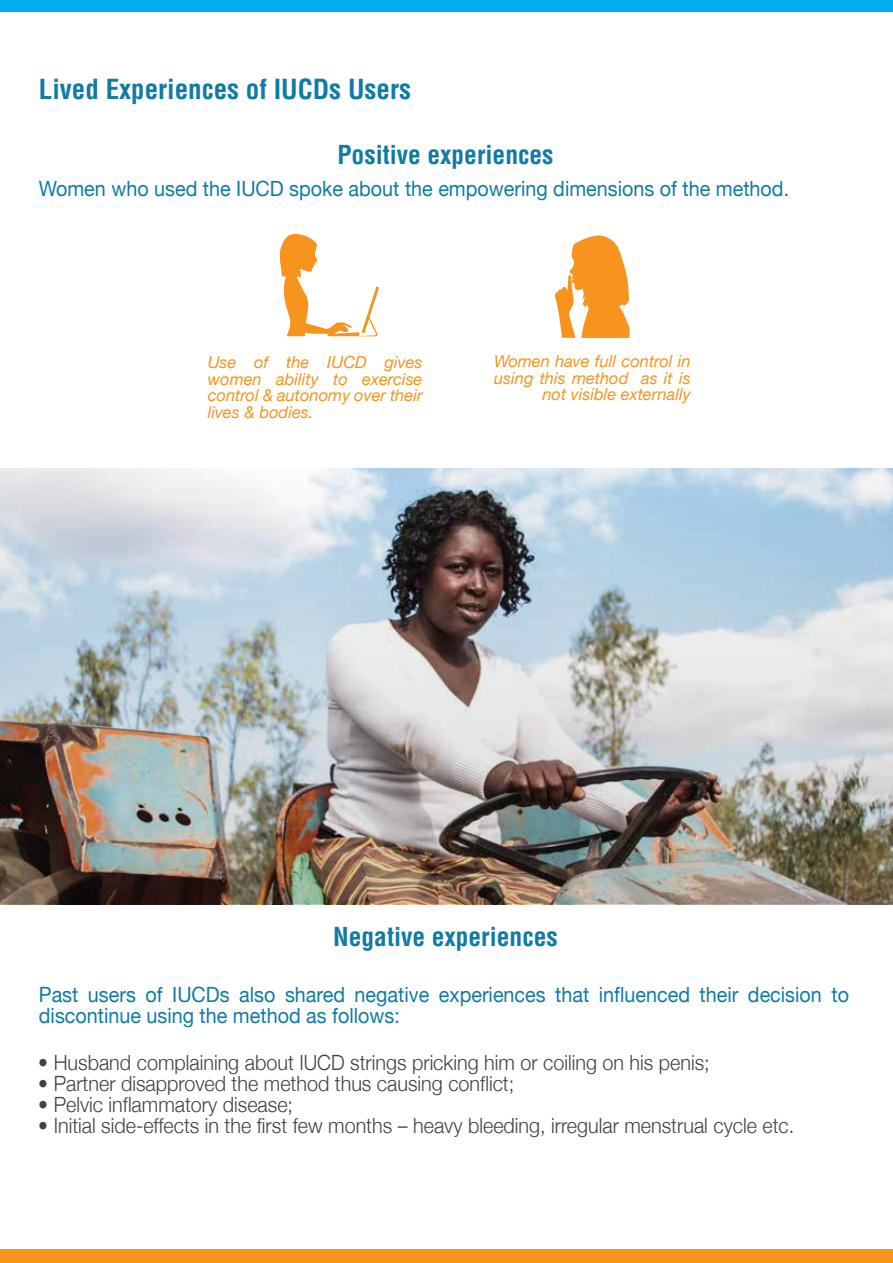
<style>
.page{position:relative;width:893px;height:1263px;background:#fff}
.page>*{position:absolute;margin:0;border:0;box-sizing:border-box;transform-origin:0 0}
.t1{font:700 condensed 27px "Helvetica LT Std";color:#107ba3}
.t2{font:700 condensed 25.5px "Helvetica LT Std";color:#107ba3}
.t3{font:300 21px "Helvetica Neue";color:#414042;scale:.94 1}
.t4{font:21px/21px "Helvetica Neue";color:#107ba3;scale:.94 1}
.t5{font:italic 16.5px/16.5px "Helvetica Neue";color:#f7941e;text-align:justify}
</style>
<div class="page">
<div style="left:0;top:1249px;width:893px;height:14px;background:#f7941e"></div>
<div style="left:0;top:0;width:893px;height:11px;background:#00aeef"></div>
<svg style="left:279px;top:234px;width:100px;height:102px"></svg>
<svg style="left:555px;top:235px;width:74px;height:103px"></svg>
<img style="left:0;top:468px;width:893px;height:435px">
<p class="t1" style="left:39px;top:72px;width:373px">Lived Experiences of IUCDs Users</p>
<p class="t2" style="left:337px;top:139px;width:218px">Positive experiences</p>
<p class="t4" style="left:39px;top:179px;width:799px">Women who used the IUCD spoke about the empowering dimensions of the method.</p>
<p class="t5" style="left:208px;top:355px;width:216px">Use of the IUCD gives women ability to exercise control &amp; autonomy over their lives &amp; bodies.</p>
<p class="t5" style="left:494px;top:354px;width:198px;text-align:right">Women have full control in using this method as it is not visible externally</p>
<p class="t2" style="left:333px;top:920px;width:226px">Negative experiences</p>
<p class="t4" style="left:39px;top:985px;width:863px">Past users of IUCDs also shared negative experiences that influenced their decision to discontinue using the method as follows:</p>
<p class="t3" style="left:38px;top:1045px;width:715px">• Husband complaining about IUCD strings pricking him or coiling on his penis;</p>
<p class="t3" style="left:38px;top:1066px;width:508px">• Partner disapproved the method thus causing conflict;</p>
<p class="t3" style="left:38px;top:1087px;width:272px">• Pelvic inflammatory disease;</p>
<p class="t3" style="left:38px;top:1108px;width:805px">• Initial side-effects in the first few months – heavy bleeding, irregular menstrual cycle etc.</p>
</div>
